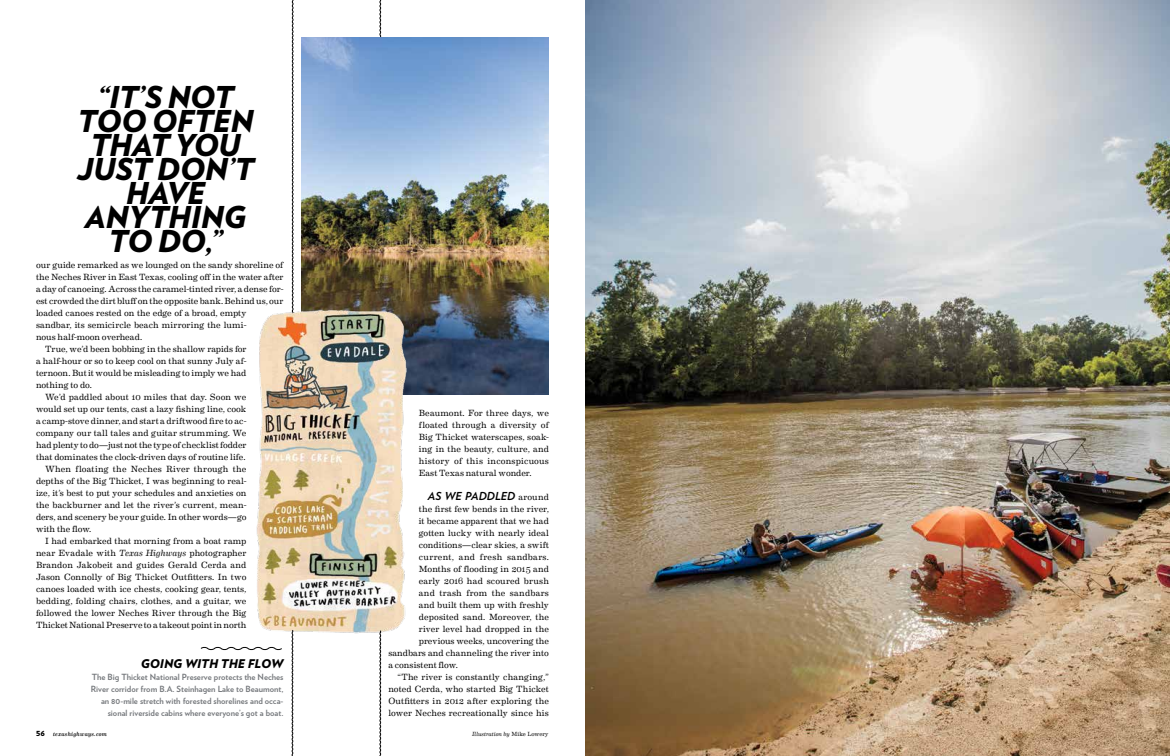
<style>
.page{position:relative;width:1170px;height:756px;background:#fff}
.page>*{position:absolute;margin:0;border:0;box-sizing:border-box;transform-origin:0 0}
.t1{font:italic 900 30.1px/24px "Verlag";letter-spacing:-.02em;color:#000;text-align:center}
.t2{font:italic 900 12px "Verlag";color:#000}
.t3{font:italic 700 11px "Verlag";color:#000}
.t4{font:9px/12px "Eames Century Modern";letter-spacing:.005em;color:#000;text-align:justify}
.t5{font:9px "Eames Century Modern";letter-spacing:.03em;color:#000}
.t6{font:700 8.5px/12px "Verlag";color:#75787c;text-align:right}
.t7{font:italic 6px "Eames Century Modern";letter-spacing:.005em;color:#000}
.t8{font:italic 6px "Eames Century Modern";letter-spacing:.04em;color:#000}
.s1{font-style:italic}
.s2{font-family:"Verlag";font-weight:900;font-style:normal;font-size:7px}
.s3{font-family:"Eames Century Modern";font-weight:400;font-style:normal;font-size:9px}
.s4{font-style:normal}
</style>
<div class="page">
<img style="left:585px;top:0;width:585px;height:756px">
<svg style="left:292px;top:0;width:2px;height:305px"></svg>
<svg style="left:379px;top:0;width:2px;height:37px"></svg>
<img style="left:302px;top:37px;width:247px;height:358px">
<svg style="left:200px;top:646px;width:82px;height:5px"></svg>
<img style="left:256px;top:305px;width:158px;height:332px">
<svg style="left:379px;top:630px;width:2px;height:126px"></svg>
<svg style="left:292px;top:630px;width:1px;height:126px"></svg>
<h1 class="t1" style="left:77px;top:83px;width:178px">“IT’S NOT<br>TOO OFTEN<br>THAT YOU<br>JUST DON’T<br>HAVE<br>ANYTHING<br>TO DO,”</h1>
<p class="t4" style="left:36px;top:258px;width:249px">our guide remarked as we lounged on the sandy shoreline of</p>
<p class="t4" style="left:36px;top:270px;width:249px">the Neches River in East Texas, cooling off in the water after</p>
<p class="t4" style="left:36px;top:282px;width:249px">a day of canoeing. Across the caramel-tinted river, a dense for-</p>
<p class="t4" style="left:36px;top:294px;width:249px">est crowded the dirt bluff on the opposite bank. Behind us, our</p>
<p class="t4" style="left:36px;top:306px;width:212px">loaded canoes rested on the edge of a broad, empty</p>
<p class="t4" style="left:36px;top:318px;width:212px">sandbar, its semicircle beach mirroring the lumi-</p>
<p class="t4" style="left:36px;top:330px;width:108px">nous half-moon overhead.</p>
<p class="t4" style="left:45px;top:342px;width:203px">True, we’d been bobbing in the shallow rapids for</p>
<p class="t4" style="left:36px;top:354px;width:212px">a half-hour or so to keep cool on that sunny July af-</p>
<p class="t4" style="left:36px;top:366px;width:212px">ternoon. But it would be misleading to imply we had</p>
<p class="t4" style="left:36px;top:378px;width:58px">nothing to do.</p>
<p class="t4" style="left:45px;top:390px;width:203px">We’d paddled about 10 miles that day. Soon we</p>
<p class="t4" style="left:36px;top:402px;width:212px">would set up our tents, cast a lazy fishing line, cook</p>
<p class="t4" style="left:36px;top:414px;width:212px">a camp-stove dinner, and start a driftwood fire to ac-</p>
<p class="t4" style="left:36px;top:426px;width:212px">company our tall tales and guitar strumming. We</p>
<p class="t4" style="left:36px;top:438px;width:212px">had plenty to do—just not the type of checklist fodder</p>
<p class="t4" style="left:36px;top:450px;width:211px">that dominates the clock-driven days of routine life.</p>
<p class="t4" style="left:45px;top:462px;width:203px">When floating the Neches River through the</p>
<p class="t4" style="left:36px;top:474px;width:212px">depths of the Big Thicket, I was beginning to real-</p>
<p class="t4" style="left:36px;top:486px;width:212px">ize, it’s best to put your schedules and anxieties on</p>
<p class="t4" style="left:36px;top:498px;width:212px">the backburner and let the river’s current, mean-</p>
<p class="t4" style="left:36px;top:510px;width:212px">ders, and scenery be your guide. In other words—go</p>
<p class="t4" style="left:36px;top:522px;width:57px">with the flow.</p>
<p class="t4" style="left:45px;top:534px;width:203px">I had embarked that morning from a boat ramp</p>
<p class="t4" style="left:36px;top:546px;width:212px">near Evadale with <span class="s1">Texas Highways</span> photographer</p>
<p class="t4" style="left:36px;top:558px;width:212px">Brandon Jakobeit and guides Gerald Cerda and</p>
<p class="t4" style="left:36px;top:570px;width:212px">Jason Connolly of Big Thicket Outfitters. In two</p>
<p class="t4" style="left:36px;top:582px;width:212px">canoes loaded with ice chests, cooking gear, tents,</p>
<p class="t4" style="left:36px;top:594px;width:212px">bedding, folding chairs, clothes, and a guitar, we</p>
<p class="t4" style="left:36px;top:606px;width:212px">followed the lower Neches River through the Big</p>
<p class="t4" style="left:36px;top:618px;width:212px">Thicket National Preserve to a takeout point in north</p>
<h2 class="t2" style="left:141px;top:654px;width:144px">GOING WITH THE FLOW</h2>
<p class="t6" style="left:91px;top:670px;width:194px">The Big Thicket National Preserve protects the Neches River corridor from B.A. Steinhagen Lake to Beaumont, an 80-mile stretch with forested shorelines and occa&shy;sional riverside cabins where everyone’s got a boat.</p>
<p class="t8" style="left:36px;top:729px;width:72px"><span class="s2">56</span> texashighways.com</p>
<p class="t4" style="left:419px;top:406px;width:132px">Beaumont. For three days, we floated through a diversity of Big Thicket waterscapes, soak&shy;ing in the beauty, culture, and history of this inconspicuous East Texas natural wonder.</p>
<p class="t3" style="left:428px;top:487px;width:123px">AS WE PADDLED <span class="s3">around</span></p>
<p class="t4" style="left:419px;top:502px;width:132px">the first few bends in the river,</p>
<p class="t4" style="left:419px;top:514px;width:132px">it became apparent that we had</p>
<p class="t4" style="left:419px;top:526px;width:132px">gotten lucky with nearly ideal</p>
<p class="t4" style="left:419px;top:538px;width:132px">conditions—clear skies, a swift</p>
<p class="t5" style="left:419px;top:550px;width:132px">current, and fresh sandbars.</p>
<p class="t4" style="left:419px;top:562px;width:132px">Months of flooding in 2015 and</p>
<p class="t4" style="left:419px;top:574px;width:132px">early 2016 had scoured brush</p>
<p class="t5" style="left:419px;top:586px;width:132px">and trash from the sandbars</p>
<p class="t4" style="left:419px;top:598px;width:132px">and built them up with freshly</p>
<p class="t4" style="left:419px;top:610px;width:132px">deposited sand. Moreover, the</p>
<p class="t4" style="left:419px;top:622px;width:132px">river level had dropped in the</p>
<p class="t4" style="left:419px;top:634px;width:132px">previous weeks, uncovering the</p>
<p class="t4" style="left:388px;top:646px;width:162px">sandbars and channeling the river into</p>
<p class="t4" style="left:388px;top:658px;width:71px">a consistent flow.</p>
<p class="t4" style="left:397px;top:670px;width:153px">“The river is constantly changing,”</p>
<p class="t4" style="left:388px;top:682px;width:162px">noted Cerda, who started Big Thicket</p>
<p class="t4" style="left:388px;top:694px;width:162px">Outfitters in 2012 after exploring the</p>
<p class="t4" style="left:388px;top:706px;width:162px">lower Neches recreationally since his</p>
<p class="t7" style="left:472px;top:729px;width:78px">Illustration by <span class="s4">Mike Lowery</span></p>
</div>
